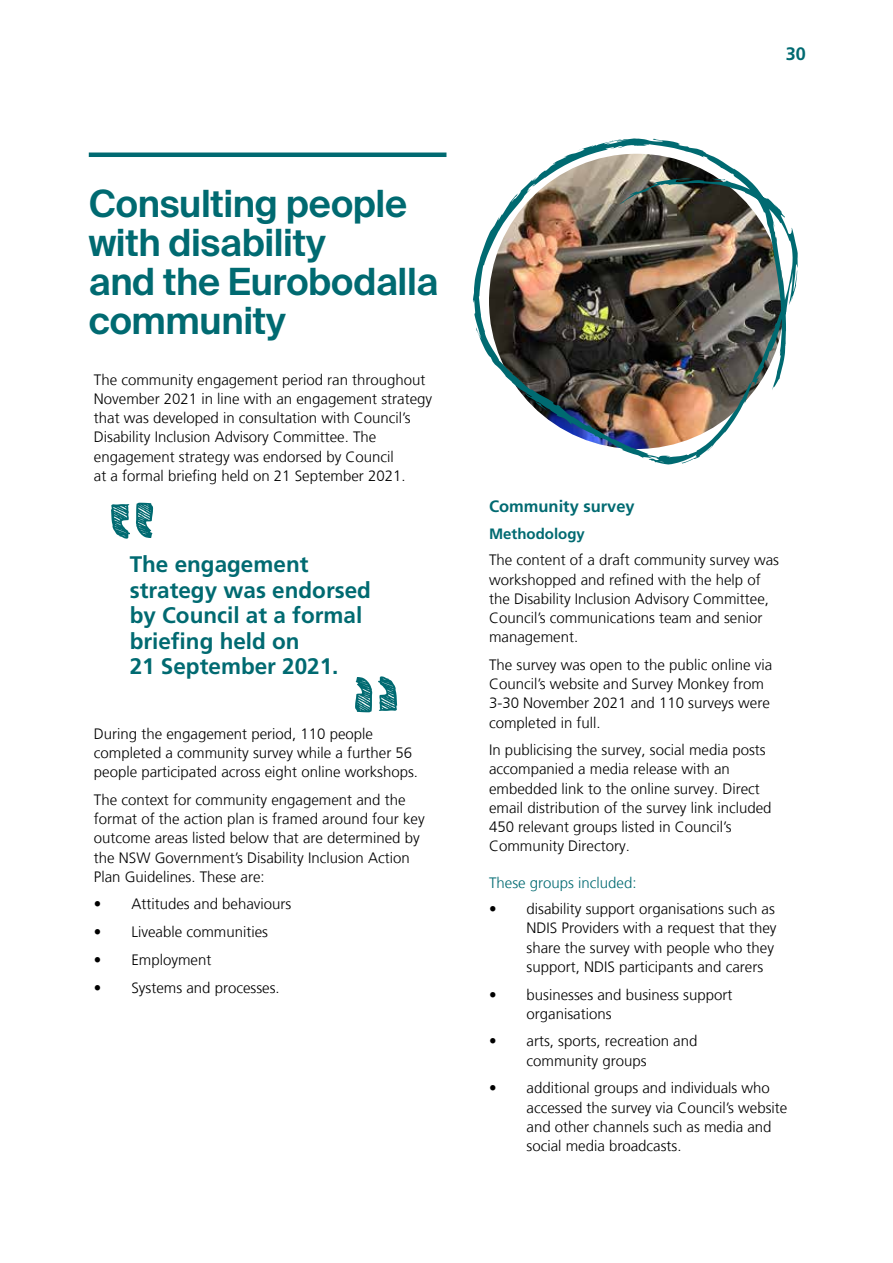
<style>
.page{position:relative;width:893px;height:1263px;background:#fff}
.page>*{position:absolute;margin:0;border:0;box-sizing:border-box;transform-origin:0 0}
.t1{font:600 37.5px/39px "Suisse Intl";letter-spacing:-.01em;color:#006a71}
.t2{font:700 22.5px/25.5px "Frutiger LT Std";color:#006a71}
.t3{font:700 18px "Frutiger LT Std";color:#006a71}
.t4{font:700 16.5px "Frutiger LT Std";color:#006a71}
.t5{font:300 15px/19.2px "Frutiger LT";color:#000}
.t6{font:300 15px "Frutiger LT";color:#006a71}
.t7{font:700 15px "Frutiger LT Std";color:#006a71}
</style>
<div class="page">
<img style="left:473px;top:138px;width:325px;height:326px">
<div style="left:89px;top:152px;width:357px;height:5px;background:#006a71"></div>
<h1 class="t1" style="left:89px;top:184px;width:351px">Consulting people with disability<br>and the Eurobodalla community</h1>
<p class="t5" style="left:94px;top:370px;width:340px">The community engagement period ran throughout November 2021 in line with an engagement strategy that was developed in consultation with Council’s Disability Inclusion Advisory Committee. The engagement strategy was endorsed by Council<br>at a formal briefing held on 21 September 2021.</p>
<h2 class="t2" style="left:130px;top:552px;width:243px">The engagement strategy was endorsed by Council at a formal briefing held on<br>21 September 2021.</h2>
<p class="t5" style="left:94px;top:724px;width:326px">During the engagement period, 110 people completed a community survey while a further 56 people participated across eight online workshops.</p>
<p class="t5" style="left:94px;top:790px;width:332px">The context for community engagement and the format of the action plan is framed around four key outcome areas listed below that are determined by the NSW Government’s Disability Inclusion Action Plan Guidelines. These are:</p>
<p class="t5" style="left:94px;top:895px;width:199px">• Attitudes and behaviours</p>
<p class="t5" style="left:94px;top:923px;width:176px">• Liveable communities</p>
<p class="t5" style="left:94px;top:950px;width:119px">• Employment</p>
<p class="t5" style="left:94px;top:978px;width:187px">• Systems and processes.</p>
<p class="t3" style="left:779px;top:43px;width:22px">30</p>
<p class="t3" style="left:786px;top:43px;width:22px">30</p>
<p class="t4" style="left:489px;top:497px;width:147px">Community survey</p>
<p class="t7" style="left:489px;top:525px;width:97px">Methodology</p>
<p class="t5" style="left:489px;top:551px;width:292px">The content of a draft community survey was workshopped and refined with the help of the Disability Inclusion Advisory Committee, Council’s communications team and senior management.</p>
<p class="t5" style="left:489px;top:655px;width:285px">The survey was open to the public online via Council’s website and Survey Monkey from 3-30 November 2021 and 110 surveys were completed in full.</p>
<p class="t5" style="left:489px;top:741px;width:284px">In publicising the survey, social media posts accompanied a media release with an embedded link to the online survey. Direct email distribution of the survey link included 450 relevant groups listed in Council’s Community Directory.</p>
<p class="t6" style="left:489px;top:874px;width:149px">These groups included:</p>
<p class="t5" style="left:526px;top:900px;width:252px;text-indent:-38px">• disability support organisations such as NDIS Providers with a request that they share the survey with people who they support, NDIS participants and carers</p>
<p class="t5" style="left:526px;top:985px;width:207px;text-indent:-38px">• businesses and business support organisations</p>
<p class="t5" style="left:526px;top:1032px;width:172px;text-indent:-38px">• arts, sports, recreation and community groups</p>
<p class="t5" style="left:526px;top:1079px;width:262px;text-indent:-38px">• additional groups and individuals who accessed the survey via Council’s website and other channels such as media and social media broadcasts.</p>
</div>
